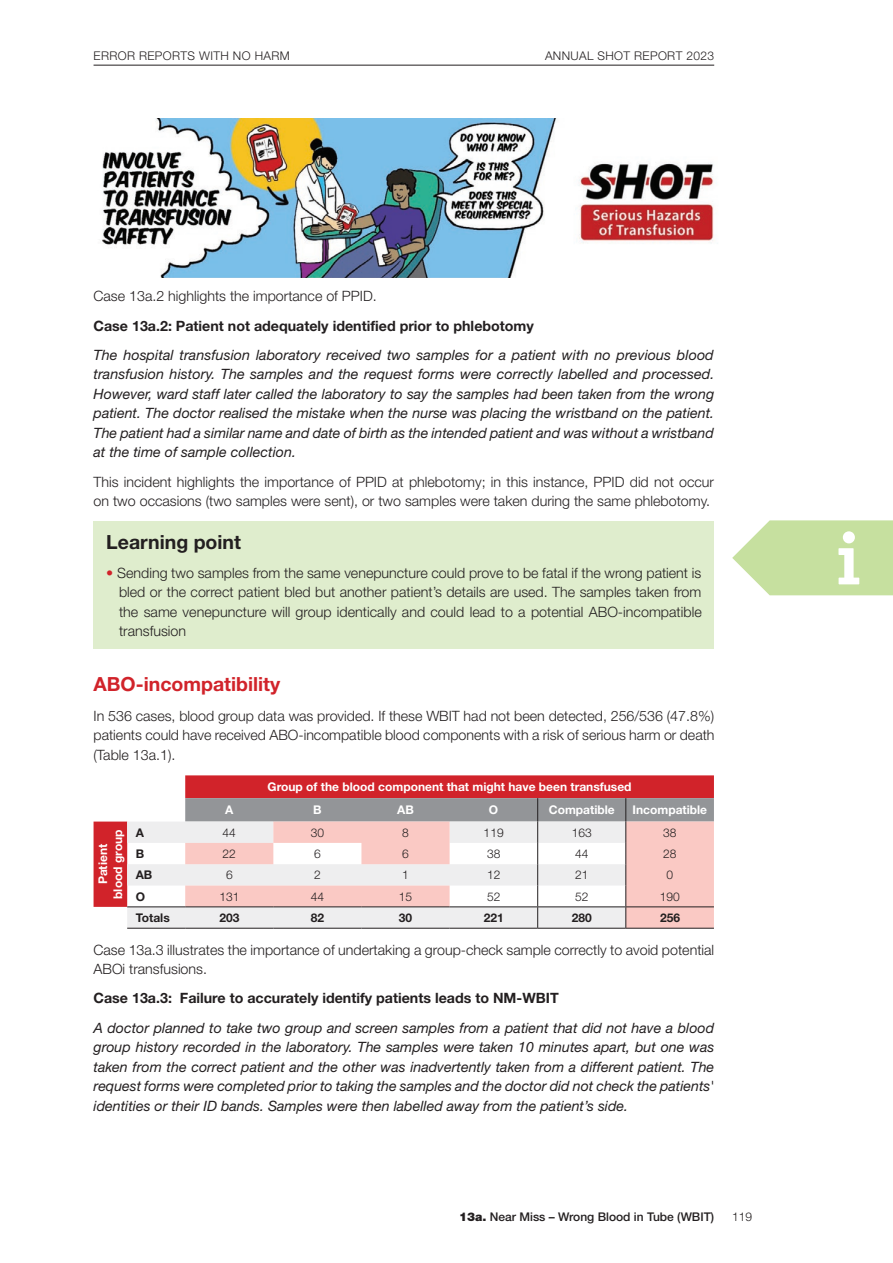
<style>
.page{position:relative;width:893px;height:1263px;background:#fff}
.page>*{position:absolute;margin:0;border:0;box-sizing:border-box;transform-origin:0 0}
.t1{font:700 19.5px "Helvetica Neue LT Std";color:#d1232a}
.t2{font:700 19.5px "Helvetica Neue LT Std";color:#231f20}
.t3{font:italic 14.25px/19.5px "Helvetica Neue LT Std";color:#231f20;text-align:justify}
.t4{font:300 14.25px/19.5px "Helvetica Neue LT Std";color:#231f20}
.t5{font:700 14.25px "Helvetica Neue LT Std";color:#231f20}
.t6{font:700 12px/15px "Helvetica Neue LT Std";color:#fff;text-align:center}
.t7{font:300 12px "Helvetica Neue LT Std";letter-spacing:.03em;color:#231f20}
.t8{font:500 12px "Helvetica Neue LT Std";color:#231f20}
.t9{font:700 12px "Helvetica Neue LT Std";color:#231f20}
.s1{color:#d1232a}
.s2{font-weight:900}
</style>
<div class="page">
<hr style="left:94px;top:65px;width:620px;height:1px;background:#231f20">
<img style="left:102px;top:119px;width:612px;height:159px">
<div style="left:94px;top:522px;width:620px;height:127px;background:#dfedcd"></div>
<svg style="left:94px;top:775px;width:620px;height:132px;fill:#d1232a"></svg>
<svg style="left:127px;top:821px;width:58px;height:107px;fill:#eeeeef"></svg>
<svg style="left:185px;top:798px;width:529px;height:130px;background:#e2d2d1"></svg>
<hr style="left:127px;top:906px;width:58px;height:1px;background:#231f20">
<hr style="left:185px;top:906px;width:88px;height:1px;background:#231f20">
<hr style="left:273px;top:906px;width:88px;height:1px;background:#231f20">
<hr style="left:361px;top:906px;width:89px;height:1px;background:#231f20">
<hr style="left:450px;top:906px;width:88px;height:1px;background:#231f20">
<hr style="left:538px;top:906px;width:88px;height:1px;background:#231f20">
<hr style="left:626px;top:906px;width:88px;height:1px;background:#231f20">
<hr style="left:127px;top:928px;width:58px;height:1px;background:#231f20">
<hr style="left:185px;top:928px;width:88px;height:1px;background:#231f20">
<hr style="left:273px;top:928px;width:88px;height:1px;background:#231f20">
<hr style="left:361px;top:928px;width:89px;height:1px;background:#231f20">
<hr style="left:450px;top:928px;width:88px;height:1px;background:#231f20">
<hr style="left:538px;top:928px;width:88px;height:1px;background:#231f20">
<hr style="left:626px;top:928px;width:88px;height:1px;background:#231f20">
<svg style="left:732px;top:520px;width:161px;height:75px"></svg>
<p class="t7" style="left:94px;top:48px;width:198px">ERROR REPORTS WITH NO HARM</p>
<p class="t7" style="left:545px;top:48px;width:171px">ANNUAL SHOT REPORT 2023</p>
<p class="t4" style="left:94px;top:286px;width:285px">Case 13a.2 highlights the importance of PPID.</p>
<p class="t5" style="left:94px;top:317px;width:442px">Case 13a.2: Patient not adequately identified prior to phlebotomy</p>
<p class="t3" style="left:94px;top:345px;width:622px">The hospital transfusion laboratory received two samples for a patient with no previous blood transfusion history. The samples and the request forms were correctly labelled and processed.<br>However, ward staff later called the laboratory to say the samples had been taken from the wrong patient. The doctor realised the mistake when the nurse was placing the wristband on the patient.<br>The patient had a similar name and date of birth as the intended patient and was without a wristband at the time of sample collection.</p>
<p class="t4" style="left:94px;top:471px;width:622px">This incident highlights the importance of PPID at phlebotomy; in this instance, PPID did not occur on two occasions (two samples were sent), or two samples were taken during the same phlebotomy.</p>
<h1 class="t2" style="left:106px;top:529px;width:136px">Learning point</h1>
<p class="t4" style="left:119px;top:563px;width:584px;text-align:justify;text-indent:-13px"><span class="s1">•</span> Sending two samples from the same venepuncture could prove to be fatal if the wrong patient is bled or the correct patient bled but another patient’s details are used. The samples taken from the same venepuncture will group identically and could lead to a potential ABO-incompatible transfusion</p>
<h1 class="t1" style="left:94px;top:672px;width:188px">ABO-incompatibility</h1>
<p class="t4" style="left:94px;top:705px;width:622px;text-align:justify">In 536 cases, blood group data was provided. If these WBIT had not been detected, 256/536 (47.8%) patients could have received ABO-incompatible blood components with a risk of serious harm or death (Table 13a.1).</p>
<p class="t6" style="left:268px;top:779px;width:366px">Group of the blood component that might have been transfused</p>
<p class="t6" style="left:225px;top:802px;width:10px">A</p>
<p class="t6" style="left:313px;top:802px;width:10px">B</p>
<p class="t6" style="left:397px;top:802px;width:18px">AB</p>
<p class="t6" style="left:489px;top:802px;width:11px">O</p>
<p class="t6" style="left:549px;top:802px;width:67px">Compatible</p>
<p class="t6" style="left:633px;top:802px;width:76px">Incompatible</p>
<p class="t6" style="left:95px;top:899px;width:71px;rotate:-90deg">Patient blood group</p>
<p class="t9" style="left:136px;top:825px;width:10px">A</p>
<p class="t7" style="left:223px;top:825px;width:15px">44</p>
<p class="t7" style="left:311px;top:825px;width:15px">30</p>
<p class="t7" style="left:402px;top:825px;width:8px">8</p>
<p class="t7" style="left:484px;top:825px;width:22px">119</p>
<p class="t7" style="left:572px;top:825px;width:22px">163</p>
<p class="t7" style="left:663px;top:825px;width:15px">38</p>
<p class="t9" style="left:136px;top:846px;width:10px">B</p>
<p class="t7" style="left:223px;top:846px;width:15px">22</p>
<p class="t7" style="left:314px;top:846px;width:8px">6</p>
<p class="t7" style="left:402px;top:846px;width:8px">6</p>
<p class="t7" style="left:487px;top:846px;width:15px">38</p>
<p class="t7" style="left:575px;top:846px;width:15px">44</p>
<p class="t7" style="left:663px;top:846px;width:15px">28</p>
<p class="t9" style="left:136px;top:867px;width:18px">AB</p>
<p class="t7" style="left:226px;top:867px;width:8px">6</p>
<p class="t7" style="left:314px;top:867px;width:8px">2</p>
<p class="t7" style="left:402px;top:867px;width:8px">1</p>
<p class="t7" style="left:487px;top:867px;width:15px">12</p>
<p class="t7" style="left:575px;top:867px;width:15px">21</p>
<p class="t7" style="left:667px;top:867px;width:8px">0</p>
<p class="t9" style="left:136px;top:889px;width:11px">O</p>
<p class="t7" style="left:219px;top:889px;width:22px">131</p>
<p class="t7" style="left:311px;top:889px;width:15px">44</p>
<p class="t7" style="left:399px;top:889px;width:15px">15</p>
<p class="t7" style="left:487px;top:889px;width:15px">52</p>
<p class="t7" style="left:575px;top:889px;width:15px">52</p>
<p class="t7" style="left:660px;top:889px;width:22px">190</p>
<p class="t9" style="left:136px;top:910px;width:35px">Totals</p>
<p class="t9" style="left:219px;top:910px;width:22px">203</p>
<p class="t9" style="left:311px;top:910px;width:15px">82</p>
<p class="t9" style="left:399px;top:910px;width:15px">30</p>
<p class="t9" style="left:484px;top:910px;width:22px">221</p>
<p class="t9" style="left:572px;top:910px;width:22px">280</p>
<p class="t9" style="left:660px;top:910px;width:22px">256</p>
<p class="t4" style="left:94px;top:939px;width:622px">Case 13a.3 illustrates the importance of undertaking a group-check sample correctly to avoid potential<br>ABOi transfusions.</p>
<p class="t5" style="left:94px;top:989px;width:467px">Case 13a.3: Failure to accurately identify patients leads to NM-WBIT</p>
<p class="t3" style="left:94px;top:1018px;width:622px">A doctor planned to take two group and screen samples from a patient that did not have a blood group history recorded in the laboratory. The samples were taken 10 minutes apart, but one was taken from the correct patient and the other was inadvertently taken from a different patient. The request forms were completed prior to taking the samples and the doctor did not check the patients' identities or their ID bands. Samples were then labelled away from the patient’s side.</p>
<p class="t8" style="left:459px;top:1209px;width:257px"><span class="s2">13a.</span> Near Miss – Wrong Blood in Tube (WBIT)</p>
<p class="t7" style="left:732px;top:1209px;width:22px">119</p>
</div>
